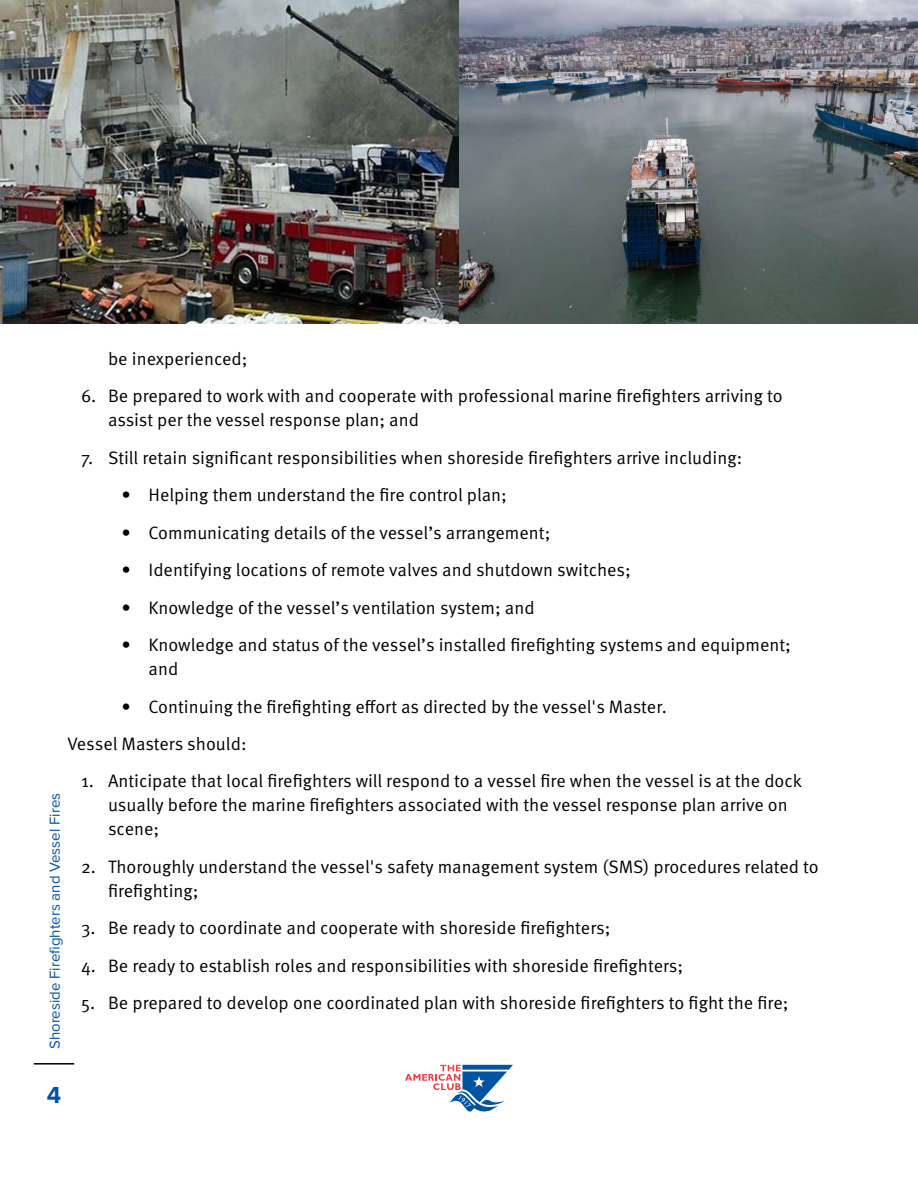
<style>
.page{position:relative;width:918px;height:1188px;background:#fff}
.page>*{position:absolute;margin:0;border:0;box-sizing:border-box;transform-origin:0 0}
.t1{font:700 24px "Proxima Nova";color:#0054a4}
.t2{font:18px/24px "Meta Pro Norm";color:#000}
.t3{font:15px "Proxima Nova";color:#0054a4}
</style>
<div class="page">
<hr style="left:34px;top:1063px;width:40px;height:2px;background:#000">
<svg style="left:405px;top:1065px;width:108px;height:47px"></svg>
<img style="left:0;top:0;width:918px;height:324px">
<p class="t2" style="left:108px;top:345px;width:141px">be inexperienced;</p>
<p class="t2" style="left:108px;top:383px;width:676px;text-indent:-27px">6. Be prepared to work with and cooperate with professional marine firefighters arriving to assist per the vessel response plan; and</p>
<p class="t2" style="left:81px;top:444px;width:663px">7. Still retain significant responsibilities when shoreside firefighters arrive including:</p>
<p class="t2" style="left:122px;top:482px;width:387px">• Helping them understand the fire control plan;</p>
<p class="t2" style="left:122px;top:519px;width:431px">• Communicating details of the vessel’s arrangement;</p>
<p class="t2" style="left:122px;top:557px;width:511px">• Identifying locations of remote valves and shutdown switches;</p>
<p class="t2" style="left:122px;top:594px;width:415px">• Knowledge of the vessel’s ventilation system; and</p>
<p class="t2" style="left:148px;top:632px;width:644px;text-indent:-27px">• Knowledge and status of the vessel’s installed firefighting systems and equipment; and</p>
<p class="t2" style="left:68px;top:686px;width:601px;line-height:37.5px;text-indent:54px">• Continuing the firefighting effort as directed by the vessel's Master.<br>Vessel Masters should:</p>
<p class="t2" style="left:108px;top:768px;width:696px;text-indent:-27px">1. Anticipate that local firefighters will respond to a vessel fire when the vessel is at the dock usually before the marine firefighters associated with the vessel response plan arrive on scene;</p>
<p class="t2" style="left:108px;top:854px;width:712px;text-indent:-27px">2. Thoroughly understand the vessel's safety management system (SMS) procedures related to firefighting;</p>
<p class="t2" style="left:81px;top:915px;width:531px">3. Be ready to coordinate and cooperate with shoreside firefighters;</p>
<p class="t2" style="left:81px;top:953px;width:604px">4. Be ready to establish roles and responsibilities with shoreside firefighters;</p>
<p class="t2" style="left:81px;top:990px;width:709px">5. Be prepared to develop one coordinated plan with shoreside firefighters to fight the fire;</p>
<p class="t3" style="left:44px;top:1049px;width:258px;rotate:-90deg">Shoreside Firefighters and Vessel Fires</p>
<h1 class="t1" style="left:47px;top:1077px;width:16px">4</h1>
</div>
